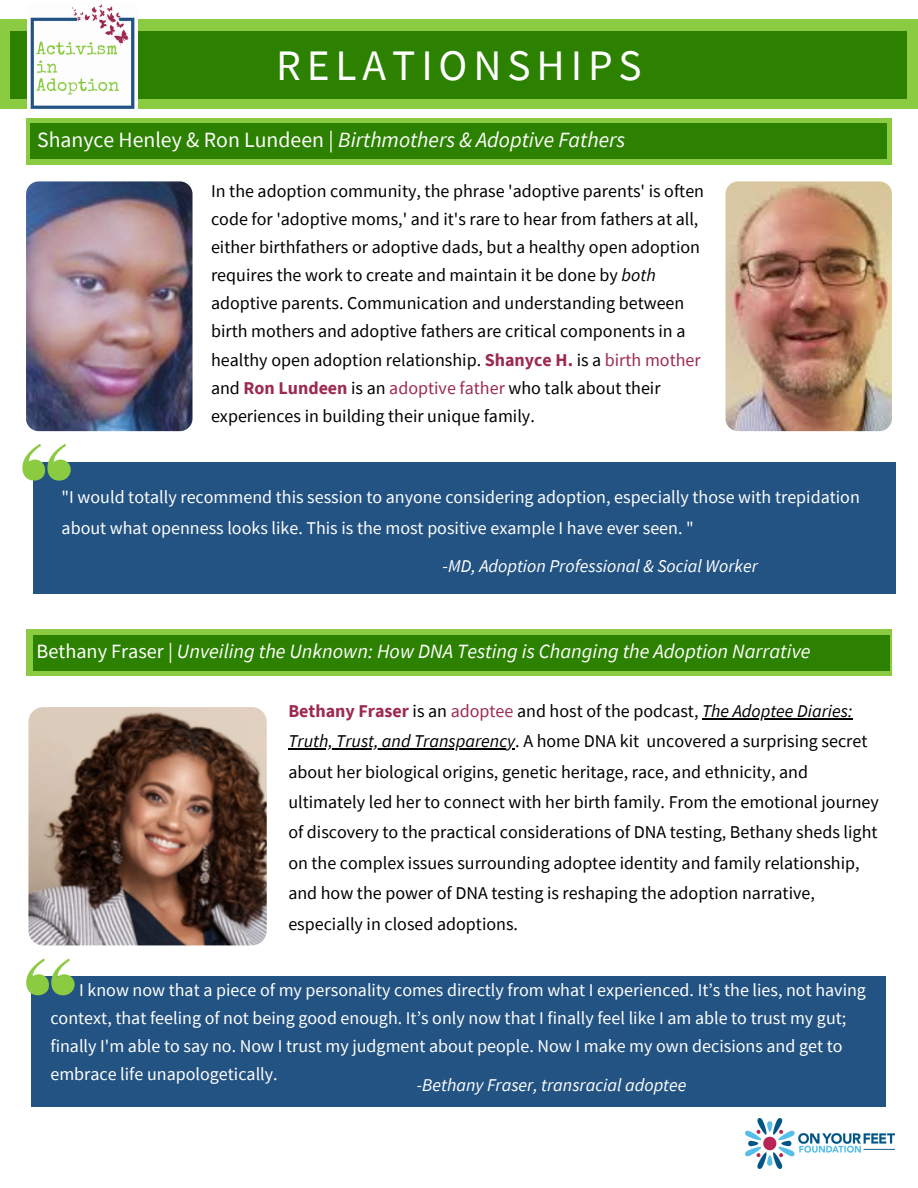
<style>
.page{position:relative;width:918px;height:1188px;background:#fff}
.page>*{position:absolute;margin:0;border:0;box-sizing:border-box;transform-origin:0 0}
.t1{font:43.5px "Source Sans Pro";letter-spacing:.135em;color:#fff}
.t2{font:italic 21.75px "Source Sans Pro";color:#fff}
.t3{font:italic 20.25px "Source Sans Pro";color:#fff}
.t4{font:18px/28.2px "Source Sans Pro";color:#000}
.t5{font:18px/28.2px "Source Sans Pro";color:#fff}
.t6{font:italic 18px "Source Sans Pro";color:#fff}
.s1{font-style:normal}
.s2{font-style:italic}
.s3{font-weight:700;color:#9d2952}
.s4{color:#9d2952}
</style>
<div class="page">
<div style="left:26px;top:629px;width:866px;height:47px;background:#8acb41"></div>
<div style="left:33px;top:635px;width:856px;height:35px;background:#2c8100"></div>
<img style="left:26px;top:181px;width:167px;height:250px;border-radius:13px">
<img style="left:725px;top:181px;width:167px;height:250px;border-radius:13px">
<div style="left:0;top:20px;width:918px;height:89px;background:#8acb41"></div>
<div style="left:10px;top:31px;width:897px;height:68px;background:#2c8100"></div>
<img style="left:28px;top:4px;width:109px;height:105px">
<div style="left:26px;top:118px;width:866px;height:47px;background:#8acb41"></div>
<div style="left:31px;top:123px;width:856px;height:36px;background:#2c8100"></div>
<div style="left:33px;top:462px;width:863px;height:132px;background:#235382"></div>
<svg style="left:22px;top:444px;width:49px;height:37px"></svg>
<div style="left:32px;top:977px;width:854px;height:130px;background:#235382"></div>
<svg style="left:26px;top:959px;width:49px;height:36px"></svg>
<img style="left:28px;top:707px;width:239px;height:238px;border-radius:15px">
<img style="left:746px;top:1119px;width:148px;height:49px">
<hr style="left:702px;top:718px;width:150px;height:1px;background:#000">
<hr style="left:288px;top:748px;width:227px;height:2px;background:#000">
<p class="t1" style="left:276px;top:38px;width:367px">RELATIONSHIPS</p>
<p class="t2" style="left:37px;top:126px;width:590px"><span class="s1">Shanyce Henley &amp; Ron Lundeen |</span> Birthmothers &amp; Adoptive Fathers</p>
<h2 class="t4" style="left:211px;top:176px;width:495px">In the adoption community, the phrase 'adoptive parents' is often code for 'adoptive moms,' and it's rare to hear from fathers at all, either birthfathers or adoptive dads, but a healthy open adoption requires the work to create and maintain it be done by <span class="s2">both </span>adoptive parents. Communication and understanding between birth mothers and adoptive fathers are critical components in a healthy open adoption relationship. <span class="s3">Shanyce H.</span> is a <span class="s4">birth mother </span>and <span class="s3">Ron Lundeen</span> is an <span class="s4">adoptive father</span> who talk about their experiences in building their unique family.</h2>
<p class="t5" style="left:62px;top:482px;width:800px;line-height:30.3px">"I would totally recommend this session to anyone considering adoption, especially those with trepidation about what openness looks like. This is the most positive example I have ever seen. "</p>
<p class="t6" style="left:443px;top:554px;width:317px"><span class="s1">-</span>MD, Adoption Professional &amp; Social Worker</p>
<h2 class="t3" style="left:37px;top:638px;width:775px"><span class="s1">Bethany Fraser |</span> Unveiling the Unknown: How DNA Testing is Changing the Adoption Narrative</h2>
<p class="t4" style="left:288px;top:696px;width:565px"><span class="s3">Bethany Fraser</span> is an <span class="s4">adoptee</span> and host of the podcast, <span class="s2">The Adoptee Diaries:</span></p>
<p class="t4" style="left:288px;top:726px;width:592px;line-height:30.3px"><span class="s2">Truth, Trust, and Transparency</span>. A home DNA kit uncovered a surprising secret about her biological origins, genetic heritage, race, and ethnicity, and ultimately led her to connect with her birth family. From the emotional journey of discovery to the practical considerations of DNA testing, Bethany sheds light on the complex issues surrounding adoptee identity and family relationship, and how the power of DNA testing is reshaping the adoption narrative, especially in closed adoptions.</p>
<p class="t5" style="left:50px;top:975px;width:817px;text-indent:29px">I know now that a piece of my personality comes directly from what I experienced. It’s the lies, not having context, that feeling of not being good enough. It’s only now that I finally feel like I am able to trust my gut; finally I'm able to say no. Now I trust my judgment about people. Now I make my own decisions and get to embrace life unapologetically.</p>
<p class="t6" style="left:417px;top:1074px;width:271px">-Bethany Fraser, transracial adoptee</p>
</div>
